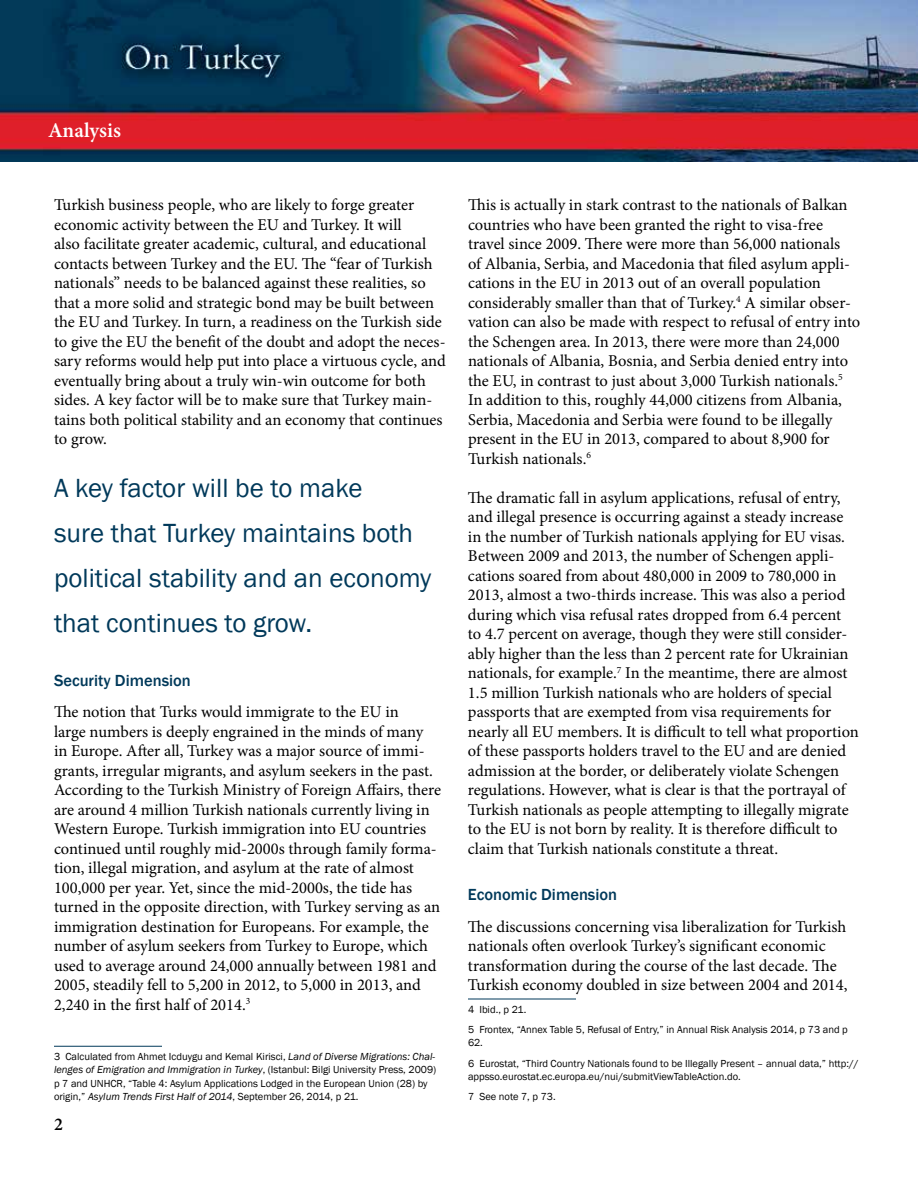
<style>
.page{position:relative;width:918px;height:1188px;background:#fff}
.page>*{position:absolute;margin:0;border:0;box-sizing:border-box;transform-origin:0 0}
.t1{font:27px/45px "Franklin Gothic";color:#00395a}
.t2{font:600 21px "Minion Pro";color:#fff}
.t3{font:600 18px "Minion Pro";color:#000}
.t4{font:16.5px/19.5px "Minion Pro";color:#000}
.t5{font:500 16.5px "Franklin Gothic";color:#00395a}
.t6{font:10.5px/13.5px "Franklin Gothic";color:#000}
.s1{font-style:italic}
</style>
<div class="page">
<img style="left:0;top:0;width:918px;height:162px">
<hr style="left:54px;top:1046px;width:108px;height:1px;background:#00395a">
<hr style="left:468px;top:999px;width:108px;height:1px;background:#00395a">
<p class="t2" style="left:48px;top:116px;width:75px">Analysis</p>
<p class="t4" style="left:54px;top:195px;width:393px">Turkish business people, who are likely to forge greater economic activity between the EU and Turkey. It will<br>also facilitate greater academic, cultural, and educational contacts between Turkey and the EU. The “fear of Turkish nationals” needs to be balanced against these realities, so that a more solid and strategic bond may be built between the EU and Turkey. In turn, a readiness on the Turkish side to give the EU the benefit of the doubt and adopt the neces&shy;sary reforms would help put into place a virtuous cycle, and eventually bring about a truly win-win outcome for both sides. A key factor will be to make sure that Turkey main&shy;tains both political stability and an economy that continues to grow.</p>
<h1 class="t1" style="left:54px;top:466px;width:379px">A key factor will be to make<br>sure that Turkey maintains both political stability and an economy that continues to grow.</h1>
<p class="t5" style="left:54px;top:670px;width:138px">Security Dimension</p>
<p class="t4" style="left:54px;top:702px;width:389px">The notion that Turks would immigrate to the EU in<br>large numbers is deeply engrained in the minds of many<br>in Europe. After all, Turkey was a major source of immi&shy;grants, irregular migrants, and asylum seekers in the past.<br>According to the Turkish Ministry of Foreign Affairs, there are around 4 million Turkish nationals currently living in Western Europe. Turkish immigration into EU countries continued until roughly mid-2000s through family forma&shy;tion, illegal migration, and asylum at the rate of almost 100,000 per year. Yet, since the mid-2000s, the tide has turned in the opposite direction, with Turkey serving as an immigration destination for Europeans. For example, the number of asylum seekers from Turkey to Europe, which used to average around 24,000 annually between 1981 and 2005, steadily fell to 5,200 in 2012, to 5,000 in 2013, and 2,240 in the first half of 2014.<sup>3</sup></p>
<p class="t6" style="left:54px;top:1050px;width:384px">3 Calculated from Ahmet Icduygu and Kemal Kirisci, <span class="s1">Land of Diverse Migrations: Chal&shy;lenges of Emigration and Immigration in Turkey</span>, (Istanbul: Bilgi University Press, 2009) p 7 and UNHCR, “Table 4: Asylum Applications Lodged in the European Union (28) by origin,” <span class="s1">Asylum Trends First Half of 2014</span>, September 26, 2014, p 21.</p>
<p class="t3" style="left:54px;top:1111px;width:10px">2</p>
<p class="t4" style="left:468px;top:195px;width:394px">This is actually in stark contrast to the nationals of Balkan countries who have been granted the right to visa-free travel since 2009. There were more than 56,000 nationals<br>of Albania, Serbia, and Macedonia that filed asylum appli&shy;cations in the EU in 2013 out of an overall population considerably smaller than that of Turkey.<sup>4</sup> A similar obser&shy;vation can also be made with respect to refusal of entry into the Schengen area. In 2013, there were more than 24,000 nationals of Albania, Bosnia, and Serbia denied entry into the EU, in contrast to just about 3,000 Turkish nationals.<sup>5<br></sup>In addition to this, roughly 44,000 citizens from Albania, Serbia, Macedonia and Serbia were found to be illegally present in the EU in 2013, compared to about 8,900 for Turkish nationals.<sup>6</sup></p>
<p class="t4" style="left:468px;top:488px;width:392px">The dramatic fall in asylum applications, refusal of entry, and illegal presence is occurring against a steady increase in the number of Turkish nationals applying for EU visas.<br>Between 2009 and 2013, the number of Schengen appli&shy;cations soared from about 480,000 in 2009 to 780,000 in 2013, almost a two-thirds increase. This was also a period during which visa refusal rates dropped from 6.4 percent<br>to 4.7 percent on average, though they were still consider&shy;ably higher than the less than 2 percent rate for Ukrainian nationals, for example.<sup>7</sup> In the meantime, there are almost 1.5 million Turkish nationals who are holders of special passports that are exempted from visa requirements for nearly all EU members. It is difficult to tell what proportion of these passports holders travel to the EU and are denied admission at the border, or deliberately violate Schengen regulations. However, what is clear is that the portrayal of Turkish nationals as people attempting to illegally migrate to the EU is not born by reality. It is therefore difficult to claim that Turkish nationals constitute a threat.</p>
<p class="t5" style="left:468px;top:884px;width:151px">Economic Dimension</p>
<p class="t4" style="left:468px;top:917px;width:381px">The discussions concerning visa liberalization for Turkish nationals often overlook Turkey’s significant economic transformation during the course of the last decade. The Turkish economy doubled in size between 2004 and 2014,</p>
<p class="t6" style="left:468px;top:999px;width:381px;line-height:20.2px">4 Ibid., p 21.<br>5 Frontex, “Annex Table 5, Refusal of Entry,” in Annual Risk Analysis 2014, p 73 and p</p>
<p class="t6" style="left:468px;top:1033px;width:392px;line-height:20.2px">62.<br>6 Eurostat, “Third Country Nationals found to be Illegally Present – annual data,” http://</p>
<p class="t6" style="left:468px;top:1067px;width:274px;line-height:20.2px">appsso.eurostat.ec.europa.eu/nui/submitViewTableAction.do.<br>7 See note 7, p 73.</p>
</div>
